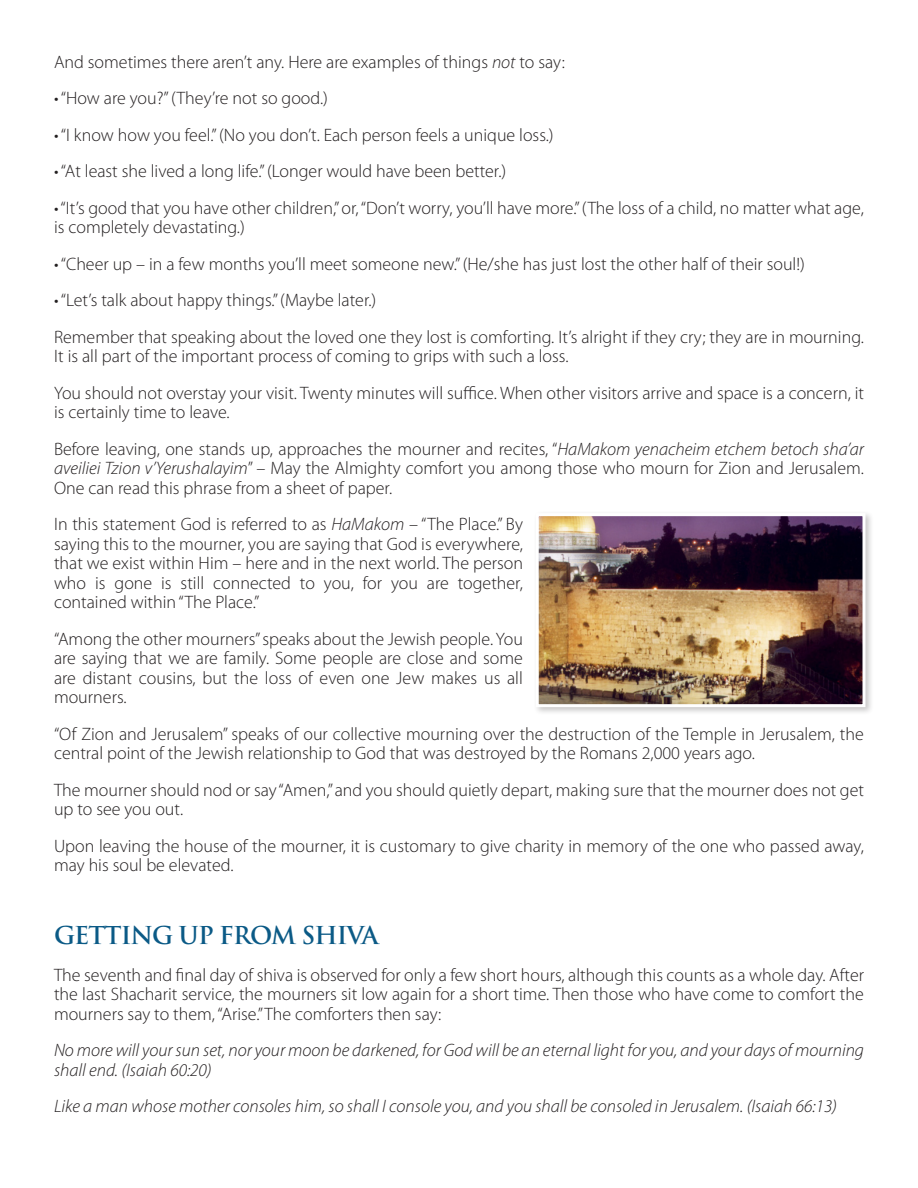
<style>
.page{position:relative;width:918px;height:1188px;background:#fff}
.page>*{position:absolute;margin:0;border:0;box-sizing:border-box;transform-origin:0 0}
.p1{font:700 24px "Trajan Pro";letter-spacing:-.04em;color:#0b5a86}
.p1-2{font:300 18px/19.5px "Myriad Pro";color:#231f20}
.p1-3{font:italic 300 18px/19.5px "Myriad Pro";color:#231f20}
.s1{font-style:italic}
</style>
<div class="page">
<div style="left:533px;top:510px;width:341px;height:206px;background:#231f20;opacity:.25"></div>
<img style="left:540px;top:517px;width:322px;height:186px">
<div style="left:536px;top:513px;width:330px;height:194px;border:3px solid #fff"></div>
<p class="p1-2" style="left:54px;top:52px;width:512px">And sometimes there aren’t any. Here are examples of things <span class="s1">not</span> to say:</p>
<p class="p1-2" style="left:54px;top:89px;width:276px">• “How are you?” (They’re not so good.)</p>
<p class="p1-2" style="left:54px;top:125px;width:501px">• “I know how you feel.” (No you don’t. Each person feels a unique loss.)</p>
<p class="p1-2" style="left:54px;top:162px;width:454px">• “At least she lived a long life.” (Longer would have been better.)</p>
<p class="p1-2" style="left:54px;top:198px;width:811px">• “It’s good that you have other children,” or, “Don’t worry, you’ll have more.” (The loss of a child, no matter what age, is completely devastating.)</p>
<p class="p1-2" style="left:54px;top:254px;width:752px">• “Cheer up – in a few months you’ll meet someone new.” (He/she has just lost the other half of their soul!)</p>
<p class="p1-2" style="left:54px;top:291px;width:324px">• “Let’s talk about happy things.” (Maybe later.)</p>
<p class="p1-2" style="left:54px;top:327px;width:812px">Remember that speaking about the loved one they lost is comforting. It’s alright if they cry; they are in mourning.<br>It is all part of the important process of coming to grips with such a loss.</p>
<p class="p1-2" style="left:54px;top:383px;width:811px">You should not overstay your visit. Twenty minutes will suffice. When other visitors arrive and space is a concern, it is certainly time to leave.</p>
<p class="p1-2" style="left:54px;top:439px;width:812px;text-align:justify">Before leaving, one stands up, approaches the mourner and recites, “<span class="s1">HaMakom yenacheim etchem betoch sha’ar aveiliei Tzion v’Yerushalayim</span>” – May the Almighty comfort you among those who mourn for Zion and Jerusalem.<br>One can read this phrase from a sheet of paper.</p>
<p class="p1-2" style="left:54px;top:515px;width:471px;text-align:justify">In this statement God is referred to as <span class="s1">HaMakom</span> – “The Place.” By saying this to the mourner, you are saying that God is everywhere, that we exist within Him – here and in the next world. The person who is gone is still connected to you, for you are together, contained within “The Place.”</p>
<p class="p1-2" style="left:54px;top:629px;width:471px;text-align:justify">“Among the other mourners” speaks about the Jewish people. You are saying that we are family. Some people are close and some are distant cousins, but the loss of even one Jew makes us all mourners.</p>
<p class="p1-2" style="left:54px;top:724px;width:811px">“Of Zion and Jerusalem” speaks of our collective mourning over the destruction of the Temple in Jerusalem, the central point of the Jewish relationship to God that was destroyed by the Romans 2,000 years ago.</p>
<p class="p1-2" style="left:54px;top:780px;width:812px">The mourner should nod or say “Amen,” and you should quietly depart, making sure that the mourner does not get up to see you out.</p>
<p class="p1-2" style="left:54px;top:836px;width:812px">Upon leaving the house of the mourner, it is customary to give charity in memory of the one who passed away, may his soul be elevated.</p>
<p class="p1" style="left:54px;top:920px;width:326px">GETTING UP FROM SHIVA</p>
<p class="p1-2" style="left:54px;top:965px;width:812px;text-align:justify">The seventh and final day of shiva is observed for only a few short hours, although this counts as a whole day. After the last Shacharit service, the mourners sit low again for a short time. Then those who have come to comfort the mourners say to them, “Arise.” The comforters then say:</p>
<p class="p1-3" style="left:54px;top:1041px;width:812px">No more will your sun set, nor your moon be darkened, for God will be an eternal light for you, and your days of mourning shall end. (Isaiah 60:20)</p>
<p class="p1-3" style="left:54px;top:1097px;width:785px">Like a man whose mother consoles him, so shall I console you, and you shall be consoled in Jerusalem. (Isaiah 66:13)</p>
</div>
